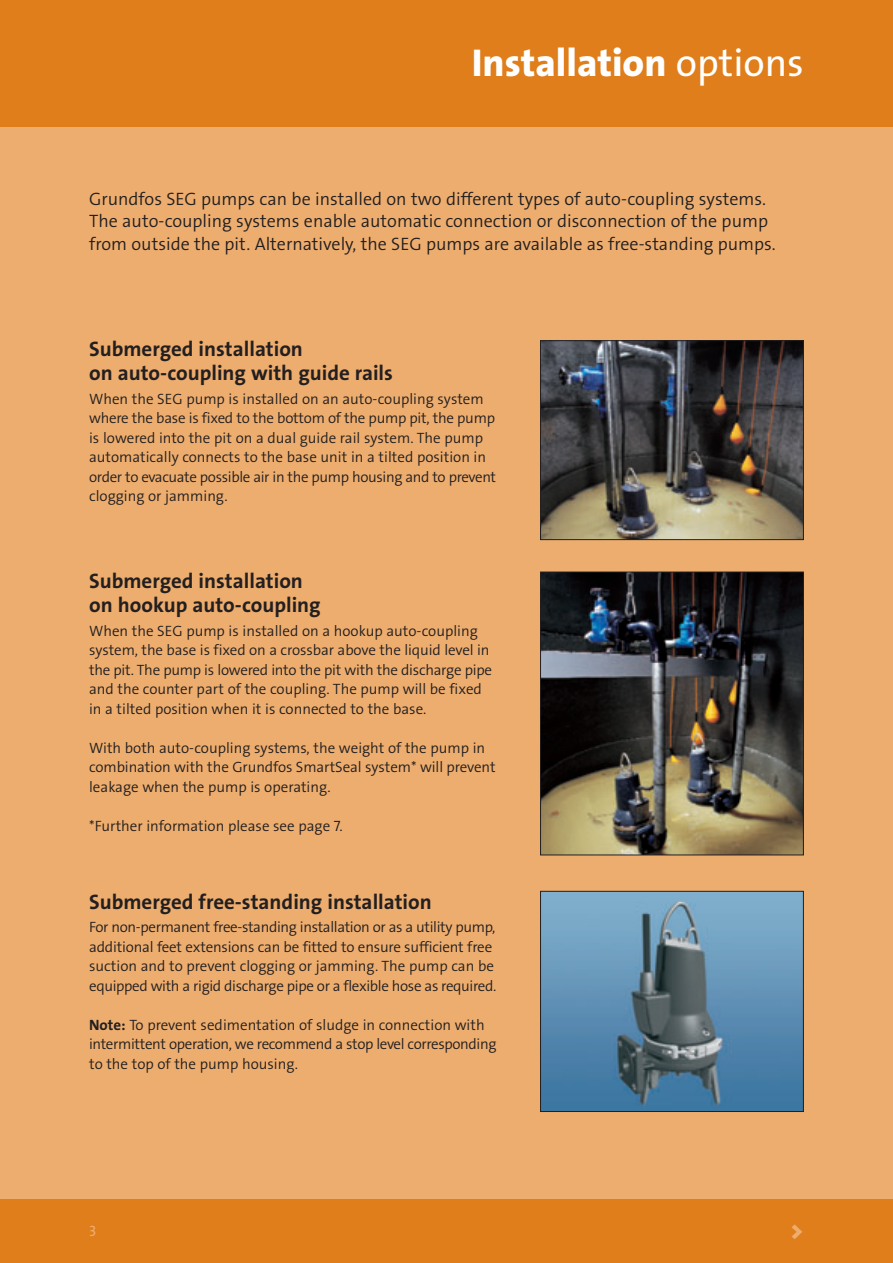
<style>
.page{position:relative;width:893px;height:1263px;background:#fff}
.page>*{position:absolute;margin:0;border:0;box-sizing:border-box;transform-origin:0 0}
.t1{font:39px "The Sans Grundfos 8 XB";color:#fff}
.t2{font:24px "The Sans Grundfos 9 BL";color:#edad6e}
.t3{font:21px/24px "The Sans Grundfos 7 B";color:#231f20}
.t4{font:18px/22.5px "The Sans Grundfos 4 SL";color:#231f20}
.t5{font:15px/19.5px "The Sans Grundfos 4 SL";letter-spacing:-.005em;color:#231f20}
.t6{font:15px/19.5px "The Sans Grundfos 4 SL";letter-spacing:-.025em;color:#231f20}
.t7{font:15px "The Sans Grundfos 5 R";color:#edad6e}
.s1{font-family:"The Sans Grundfos 5 R"}
.s2{font-family:"The Sans Grundfos 7 B"}
</style>
<div class="page">
<div style="left:0;top:126px;width:892px;height:1074px;background:#edad6e"></div>
<div style="left:0;top:0;width:892px;height:126px;background:#df7e1a"></div>
<div style="left:0;top:1200px;width:892px;height:63px;background:#df7e1a"></div>
<img style="left:542px;top:342px;width:259px;height:196px">
<div style="left:540px;top:340px;width:263px;height:200px;border:1px solid #231f20"></div>
<img style="left:542px;top:574px;width:259px;height:279px">
<div style="left:540px;top:572px;width:263px;height:283px;border:1px solid #231f20"></div>
<img style="left:542px;top:893px;width:259px;height:217px">
<div style="left:540px;top:891px;width:263px;height:221px;border:1px solid #231f20"></div>
<h1 class="t1" style="left:472px;top:46px;width:333px">Installation <span class="s1">options</span></h1>
<p class="t4" style="left:89px;top:189px;width:688px">Grundfos SEG pumps can be installed on two different types of auto-coupling systems.<br>The auto-coupling systems enable automatic connection or disconnection of the pump from outside the pit. Alternatively, the SEG pumps are available as free-standing pumps.</p>
<h3 class="t3" style="left:89px;top:338px;width:305px">Submerged installation<br>on auto-coupling with guide rails</h3>
<p class="t5" style="left:89px;top:390px;width:408px">When the SEG pump is installed on an auto-coupling system where the base is fixed to the bottom of the pump pit, the pump is lowered into the pit on a dual guide rail system. The pump automatically connects to the base unit in a tilted position in order to evacuate possible air in the pump housing and to prevent clogging or jamming.</p>
<h3 class="t3" style="left:89px;top:570px;width:233px">Submerged installation on hookup auto-coupling</h3>
<p class="t5" style="left:89px;top:622px;width:404px">When the SEG pump is installed on a hookup auto-coupling system, the base is fixed on a crossbar above the liquid level in the pit. The pump is lowered into the pit with the discharge pipe and the counter part of the coupling. The pump will be fixed in a tilted position when it is connected to the base.</p>
<p class="t5" style="left:89px;top:739px;width:408px">With both auto-coupling systems, the weight of the pump in combination with the Grundfos SmartSeal system* will prevent leakage when the pump is operating.</p>
<p class="t5" style="left:89px;top:817px;width:255px">*Further information please see page 7.</p>
<h3 class="t3" style="left:89px;top:891px;width:344px">Submerged free-standing installation</h3>
<p class="t6" style="left:89px;top:919px;width:409px">For non-permanent free-standing installation or as a utility pump, additional feet extensions can be fitted to ensure sufficient free suction and to prevent clogging or jamming. The pump can be equipped with a rigid discharge pipe or a flexible hose as required.</p>
<p class="t5" style="left:89px;top:1016px;width:409px"><span class="s2">Note:</span> To prevent sedimentation of sludge in connection with intermittent operation, we recommend a stop level corresponding to the top of the pump housing.</p>
<p class="t7" style="left:89px;top:1225px;width:9px">3</p>
<h2 class="t2" style="left:790px;top:1221px;width:15px">&gt;</h2>
</div>
